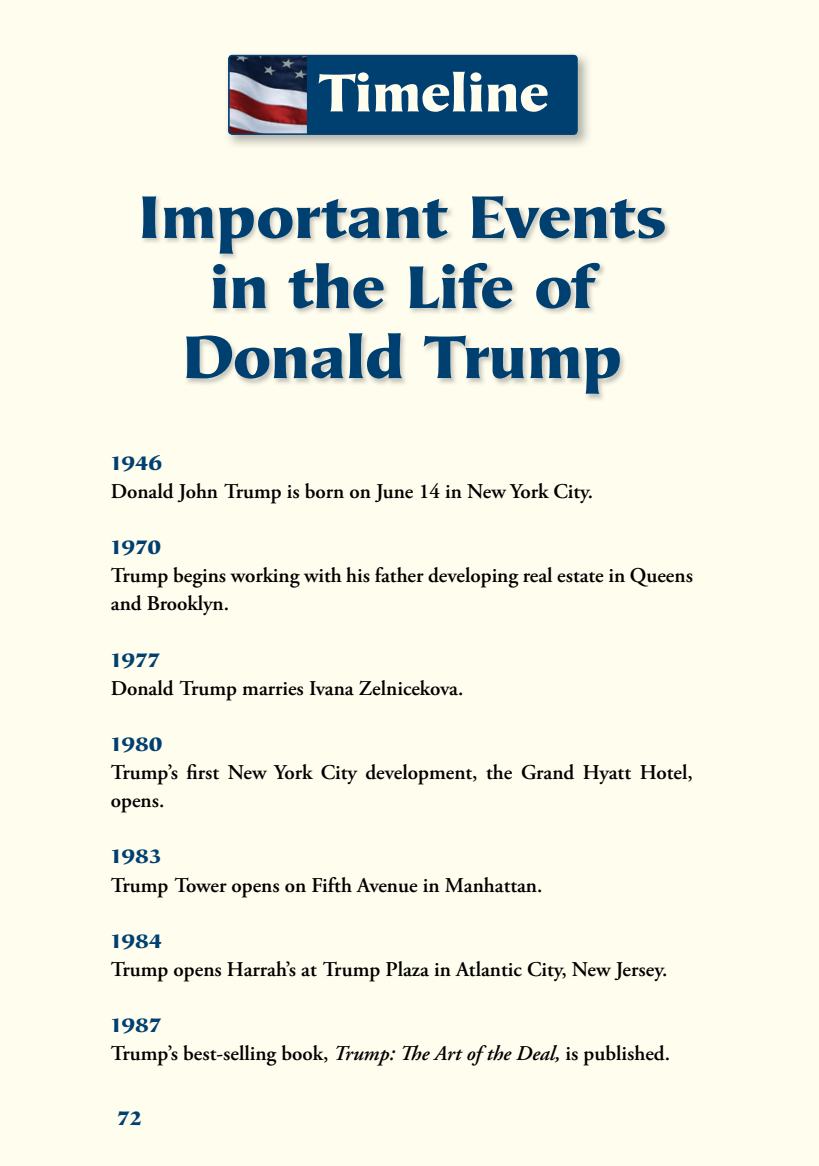
<style>
.page{position:relative;width:819px;height:1166px;background:#fffdee}
.page>*{position:absolute;margin:0;border:0;box-sizing:border-box;transform-origin:0 0}
.t1{font:900 61.25px/70px "Mariposa Sans";color:#004071;text-align:center}
.t2{font:900 54.25px "Mariposa Sans";letter-spacing:-.01em;color:#fffdee}
.t3{font:600 21px/28.2px "Adobe Garamond Pro";color:#000}
.t4{font:900 21px "Mariposa Sans";color:#004071}
.s1{font-style:italic}
</style>
<div class="page">
<svg style="left:228px;top:55px;width:350px;height:80px;background:#194871"></svg>
<img style="left:143px;top:197px;width:526px;height:203px">
<h2 class="t2" style="left:319px;top:59px;width:232px">Timeline</h2>
<h1 class="t1" style="left:138px;top:181px;width:529px">Important Events in the Life of<br>Donald Trump</h1>
<p class="t4" style="left:111px;top:450px;width:53px">1946</p>
<p class="t3" style="left:111px;top:477px;width:484px">Donald John Trump is born on June 14 in New York City.</p>
<p class="t4" style="left:111px;top:534px;width:52px">1970</p>
<p class="t3" style="left:111px;top:561px;width:584px">Trump begins working with his father developing real estate in Queens and Brooklyn.</p>
<p class="t4" style="left:111px;top:646px;width:51px">1977</p>
<p class="t3" style="left:111px;top:674px;width:354px">Donald Trump marries Ivana Zelnicekova.</p>
<p class="t4" style="left:111px;top:730px;width:53px">1980</p>
<p class="t3" style="left:111px;top:758px;width:584px">Trump’s first New York City development, the Grand Hyatt Hotel, opens.</p>
<p class="t4" style="left:111px;top:843px;width:52px">1983</p>
<p class="t3" style="left:111px;top:871px;width:433px">Trump Tower opens on Fifth Avenue in Manhattan.</p>
<p class="t4" style="left:111px;top:927px;width:53px">1984</p>
<p class="t3" style="left:111px;top:955px;width:558px">Trump opens Harrah’s at Trump Plaza in Atlantic City, New Jersey.</p>
<p class="t4" style="left:111px;top:1011px;width:52px">1987</p>
<p class="t3" style="left:111px;top:1039px;width:561px">Trump’s best-selling book, <span class="s1">Trump: The Art of the Deal,</span> is published.</p>
<p class="t4" style="left:117px;top:1104px;width:27px">72</p>
</div>
